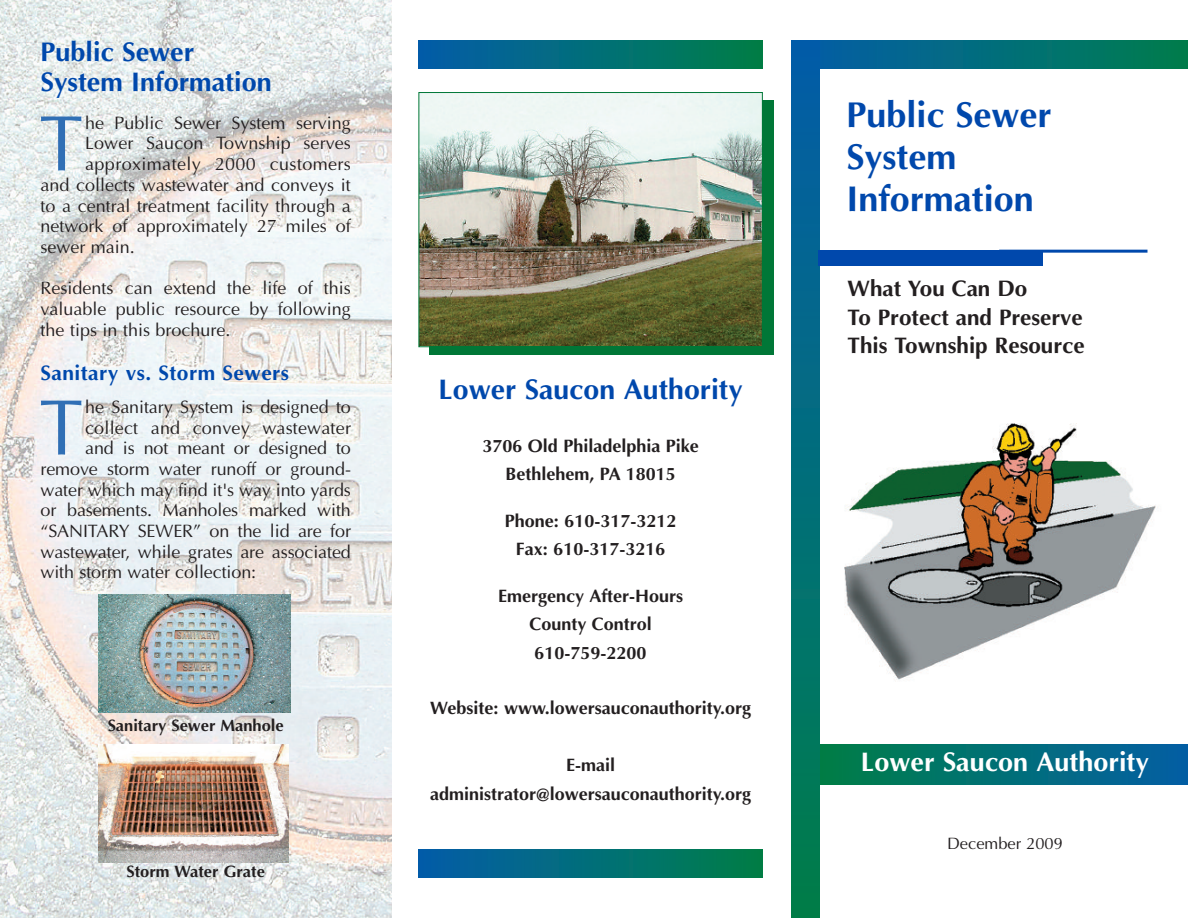
<style>
.page{position:relative;width:1188px;height:918px;background:#fff}
.page>*{position:absolute;margin:0;border:0;box-sizing:border-box;transform-origin:0 0}
.t1{font:78.75px "Optima";color:#306fb5}
.t2{font:700 36px/42px "Optima";color:#0048ac}
.t3{font:700 28.5px "Optima";color:#0048ac}
.t4{font:700 27px/30px "Optima";color:#0048ac}
.t5{font:700 27px "Optima";color:#fff}
.t6{font:700 22.5px/28.5px "Optima";color:#231f20}
.t7{font:700 21px "Optima";letter-spacing:.02em;color:#0048ac}
.t8{font:18px/20.7px "Optima";color:#231f20;text-align:justify}
.t9{font:700 18px/28.5px "Optima";color:#231f20;text-align:center}
.t10{font:18px "Optima";letter-spacing:.02em;color:#231f20}
.t11{font:700 16.5px "Optima";color:#231f20}
.t12{font:16.5px "Optima";color:#231f20}
</style>
<div class="page">
<div style="left:429px;top:100px;width:344px;height:255px;background:#007737"></div>
<div style="left:815px;top:745px;width:373px;height:39px;background:linear-gradient(to right,#007f45,#045fa5)"></div>
<img style="left:845px;top:423px;width:311px;height:257px">
<div style="left:792px;top:40px;width:396px;height:28px;background:linear-gradient(to right,#045daa,#007d4d)"></div>
<div style="left:418px;top:40px;width:345px;height:28px;background:linear-gradient(to right,#045daa,#007f47)"></div>
<div style="left:418px;top:850px;width:345px;height:28px;background:linear-gradient(to right,#045daa,#007f47)"></div>
<div style="left:792px;top:40px;width:28px;height:878px;background:linear-gradient(to bottom,#035caa,#007e49)"></div>
<div style="left:819px;top:250px;width:224px;height:16px;background:#0048ac"></div>
<hr style="left:999px;top:250px;width:149px;height:3px;background:#0048ac">
<img style="left:420px;top:94px;width:341px;height:251px">
<div style="left:418px;top:92px;width:345px;height:255px;border:1px solid #007737"></div>
<img style="left:0;top:0;width:392px;height:918px">
<img style="left:99px;top:594px;width:191px;height:118px">
<img style="left:99px;top:744px;width:189px;height:118px">
<h3 class="t4" style="left:40px;top:37px;width:233px">Public Sewer<br>System Information</h3>
<h1 class="t1" style="left:39px;top:97px;width:45px">T</h1>
<p class="t8" style="left:85px;top:112px;width:267px">he Public Sewer System serving</p>
<p class="t8" style="left:85px;top:133px;width:267px">Lower Saucon Township serves</p>
<p class="t10" style="left:85px;top:153px;width:267px">approximately 2000 customers</p>
<p class="t8" style="left:41px;top:174px;width:312px">and collects wastewater and conveys it</p>
<p class="t8" style="left:41px;top:195px;width:312px">to a central treatment facility through a</p>
<p class="t8" style="left:40px;top:216px;width:312px">network of approximately 27 miles of</p>
<p class="t8" style="left:40px;top:236px;width:96px">sewer main.</p>
<p class="t8" style="left:40px;top:278px;width:312px">Residents can extend the life of this valuable public resource by following the tips in this brochure.</p>
<p class="t7" style="left:40px;top:361px;width:250px">Sanitary vs. Storm Sewers</p>
<h1 class="t1" style="left:39px;top:381px;width:45px">T</h1>
<p class="t8" style="left:85px;top:396px;width:267px">he Sanitary System is designed to</p>
<p class="t8" style="left:85px;top:417px;width:267px">collect and convey wastewater</p>
<p class="t8" style="left:85px;top:438px;width:267px">and is not meant or designed to</p>
<p class="t8" style="left:41px;top:458px;width:312px">remove storm water runoff or ground-</p>
<p class="t8" style="left:41px;top:479px;width:312px">water which may find it's way into yards</p>
<p class="t8" style="left:41px;top:500px;width:312px">or basements. Manholes marked with</p>
<p class="t8" style="left:41px;top:520px;width:312px">“SANITARY SEWER” on the lid are for</p>
<p class="t8" style="left:41px;top:541px;width:312px">wastewater, while grates are associated</p>
<p class="t8" style="left:41px;top:562px;width:217px">with storm water collection:</p>
<p class="t11" style="left:108px;top:716px;width:178px">Sanitary Sewer Manhole</p>
<p class="t11" style="left:127px;top:861px;width:140px">Storm Water Grate</p>
<h3 class="t3" style="left:439px;top:372px;width:306px">Lower Saucon Authority</h3>
<p class="t9" style="left:482px;top:431px;width:218px">3706 Old Philadelphia Pike<br>Bethlehem, PA 18015</p>
<p class="t9" style="left:505px;top:506px;width:173px">Phone: 610-317-3212<br>Fax: 610-317-3216</p>
<p class="t9" style="left:498px;top:581px;width:187px">Emergency After-Hours<br>County Control<br>610-759-2200</p>
<p class="t9" style="left:430px;top:694px;width:322px">Website: www.lowersauconauthority.org</p>
<p class="t9" style="left:430px;top:751px;width:322px">E-mail administrator@lowersauconauthority.org</p>
<h2 class="t2" style="left:846px;top:94px;width:207px">Public Sewer<br>System<br>Information</h2>
<p class="t6" style="left:848px;top:274px;width:239px">What You Can Do<br>To Protect and Preserve<br>This Township Resource</p>
<h3 class="t5" style="left:861px;top:746px;width:290px">Lower Saucon Authority</h3>
<p class="t12" style="left:947px;top:833px;width:117px">December 2009</p>
</div>
